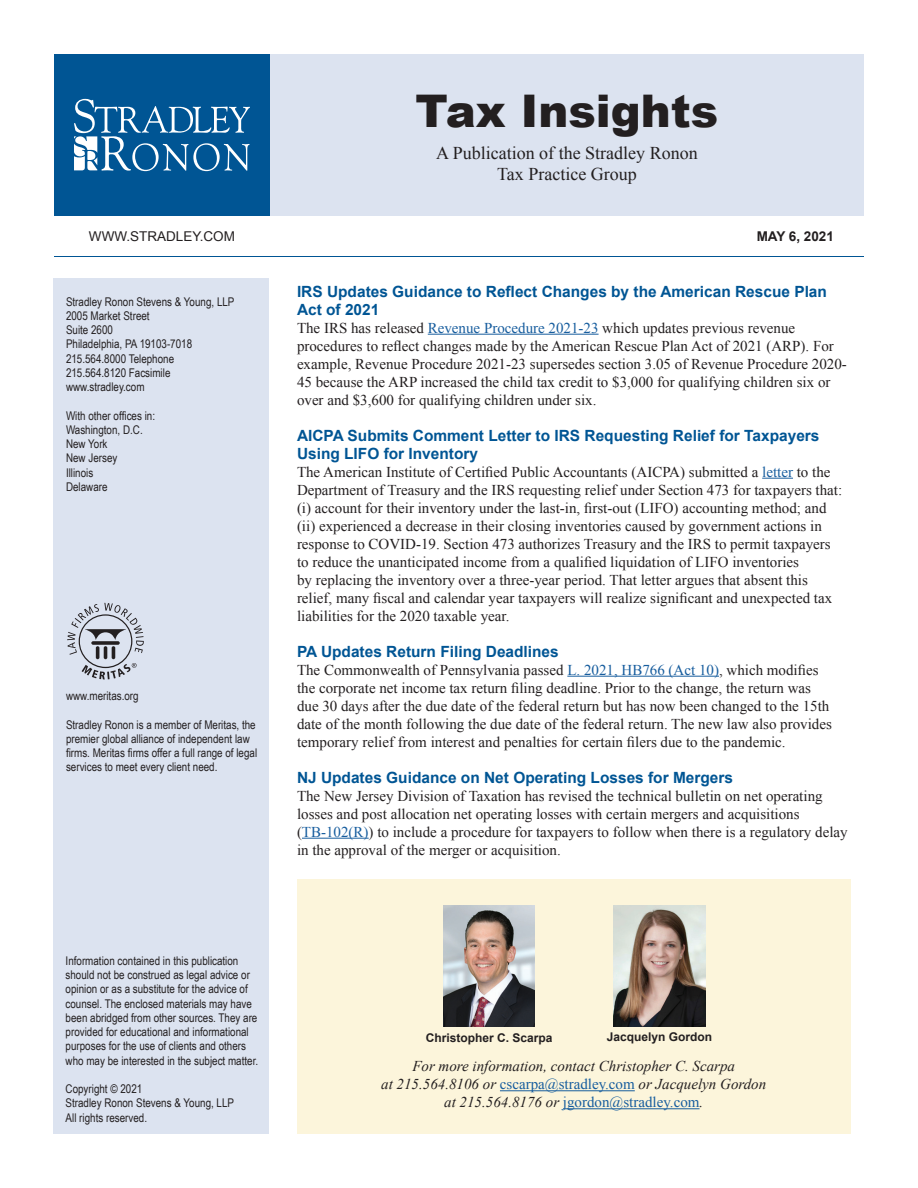
<style>
.page{position:relative;width:918px;height:1188px;background:#fff}
.page>*{position:absolute;margin:0;border:0;box-sizing:border-box;transform-origin:0 0}
.t1{font:900 45px "Arial";color:#231f20}
.t2{font:18px/21px "Times New Roman";color:#231f20;text-align:center}
.t3{font:700 15.45px/18px "Arial";color:#005594}
.t4{font:15px/18px "Times New Roman";color:#231f20}
.t5{font:italic 15px/18px "Times New Roman";color:#231f20;text-align:center}
.t6{font:13.5px "Arial";color:#231f20}
.t7{font:700 13.5px "Arial";color:#231f20}
.t8{font:12px/14.2px "Arial Narrow";color:#231f20}
.t9{font:700 12px "Arial";color:#231f20}
.s1{color:#175d9e}
.s2{font-style:normal;color:#175d9e}
</style>
<div class="page">
<div style="left:54px;top:54px;width:216px;height:162px;background:#005594"></div>
<svg style="left:74px;top:99px;width:176px;height:72px"></svg>
<div style="left:53px;top:279px;width:216px;height:855px;background:#dce3f0"></div>
<div style="left:270px;top:54px;width:594px;height:162px;background:#dce3f0"></div>
<hr style="left:54px;top:256px;width:810px;height:1px;background:#005594">
<hr style="left:428px;top:334px;width:171px;height:1px;background:#175d9e">
<hr style="left:762px;top:478px;width:31px;height:1px;background:#175d9e">
<hr style="left:567px;top:676px;width:152px;height:1px;background:#175d9e">
<hr style="left:302px;top:838px;width:67px;height:1px;background:#175d9e">
<svg style="left:67px;top:603px;width:77px;height:77px"></svg>
<div style="left:297px;top:879px;width:553px;height:255px;background:#fcf5db"></div>
<hr style="left:500px;top:1090px;width:135px;height:1px;background:#175d9e">
<hr style="left:563px;top:1108px;width:137px;height:1px;background:#175d9e">
<img style="left:444px;top:906px;width:91px;height:121px">
<img style="left:613px;top:906px;width:93px;height:121px">
<h1 class="t1" style="left:416px;top:86px;width:304px">Tax Insights</h1>
<p class="t2" style="left:436px;top:142px;width:263px">A Publication of the Stradley Ronon<br>Tax Practice Group</p>
<p class="t6" style="left:89px;top:227px;width:148px">WWW.STRADLEY.COM</p>
<p class="t7" style="left:757px;top:227px;width:79px">MAY 6, 2021</p>
<p class="t8" style="left:66px;top:294px;width:170px">Stradley Ronon Stevens &amp; Young, LLP<br>2005 Market Street<br>Suite 2600<br>Philadelphia, PA 19103-7018<br>215.564.8000 Telephone<br>215.564.8120 Facsimile www.stradley.com</p>
<p class="t8" style="left:66px;top:408px;width:91px">With other offices in:<br>Washington, D.C.<br>New York<br>New Jersey<br>Illinois<br>Delaware</p>
<p class="t8" style="left:66px;top:689px;width:74px">www.meritas.org</p>
<p class="t8" style="left:66px;top:717px;width:193px">Stradley Ronon is a member of Meritas, the premier global alliance of independent law firms. Meritas firms offer a full range of legal services to meet every client need.</p>
<p class="t8" style="left:66px;top:953px;width:194px">Information contained in this publication should not be construed as legal advice or opinion or as a substitute for the advice of counsel. The enclosed materials may have been abridged from other sources. They are provided for educational and informational purposes for the use of clients and others who may be interested in the subject matter.</p>
<p class="t8" style="left:66px;top:1082px;width:170px">Copyright © 2021<br>Stradley Ronon Stevens &amp; Young, LLP<br>All rights reserved.</p>
<p class="t3" style="left:297px;top:283px;width:532px">IRS Updates Guidance to Reflect Changes by the American Rescue Plan<br>Act of 2021</p>
<p class="t4" style="left:297px;top:318px;width:551px">The IRS has released <span class="s1">Revenue Procedure 2021-23</span> which updates previous revenue procedures to reflect changes made by the American Rescue Plan Act of 2021 (ARP). For example, Revenue Procedure 2021-23 supersedes section 3.05 of Revenue Procedure 2020- 45 because the ARP increased the child tax credit to $3,000 for qualifying children six or over and $3,600 for qualifying children under six.</p>
<p class="t3" style="left:297px;top:427px;width:524px">AICPA Submits Comment Letter to IRS Requesting Relief for Taxpayers<br>Using LIFO for Inventory</p>
<p class="t4" style="left:297px;top:462px;width:547px">The American Institute of Certified Public Accountants (AICPA) submitted a <span class="s1">letter</span> to the Department of Treasury and the IRS requesting relief under Section 473 for taxpayers that: (i) account for their inventory under the last-in, first-out (LIFO) accounting method; and (ii) experienced a decrease in their closing inventories caused by government actions in response to COVID-19. Section 473 authorizes Treasury and the IRS to permit taxpayers to reduce the unanticipated income from a qualified liquidation of LIFO inventories<br>by replacing the inventory over a three-year period. That letter argues that absent this relief, many fiscal and calendar year taxpayers will realize significant and unexpected tax liabilities for the 2020 taxable year.</p>
<p class="t3" style="left:297px;top:643px;width:263px">PA Updates Return Filing Deadlines</p>
<p class="t4" style="left:297px;top:660px;width:536px">The Commonwealth of Pennsylvania passed <span class="s1">L. 2021, HB766 (Act 10)</span>, which modifies the corporate net income tax return filing deadline. Prior to the change, the return was due 30 days after the due date of the federal return but has now been changed to the 15th date of the month following the due date of the federal return. The new law also provides temporary relief from interest and penalties for certain filers due to the pandemic.</p>
<p class="t3" style="left:297px;top:769px;width:438px">NJ Updates Guidance on Net Operating Losses for Mergers</p>
<p class="t4" style="left:297px;top:786px;width:552px">The New Jersey Division of Taxation has revised the technical bulletin on net operating losses and post allocation net operating losses with certain mergers and acquisitions (<span class="s1">TB-102(R)</span>) to include a procedure for taxpayers to follow when there is a regulatory delay in the approval of the merger or acquisition.</p>
<p class="t9" style="left:426px;top:1030px;width:128px">Christopher C. Scarpa</p>
<p class="t9" style="left:607px;top:1029px;width:107px">Jacquelyn Gordon</p>
<p class="t5" style="left:381px;top:1057px;width:387px">For more information, contact Christopher C. Scarpa<br>at 215.564.8106 or <span class="s2">cscarpa@stradley.com</span> or Jacquelyn Gordon at 215.564.8176 or <span class="s2">jgordon@stradley.com</span>.</p>
</div>
